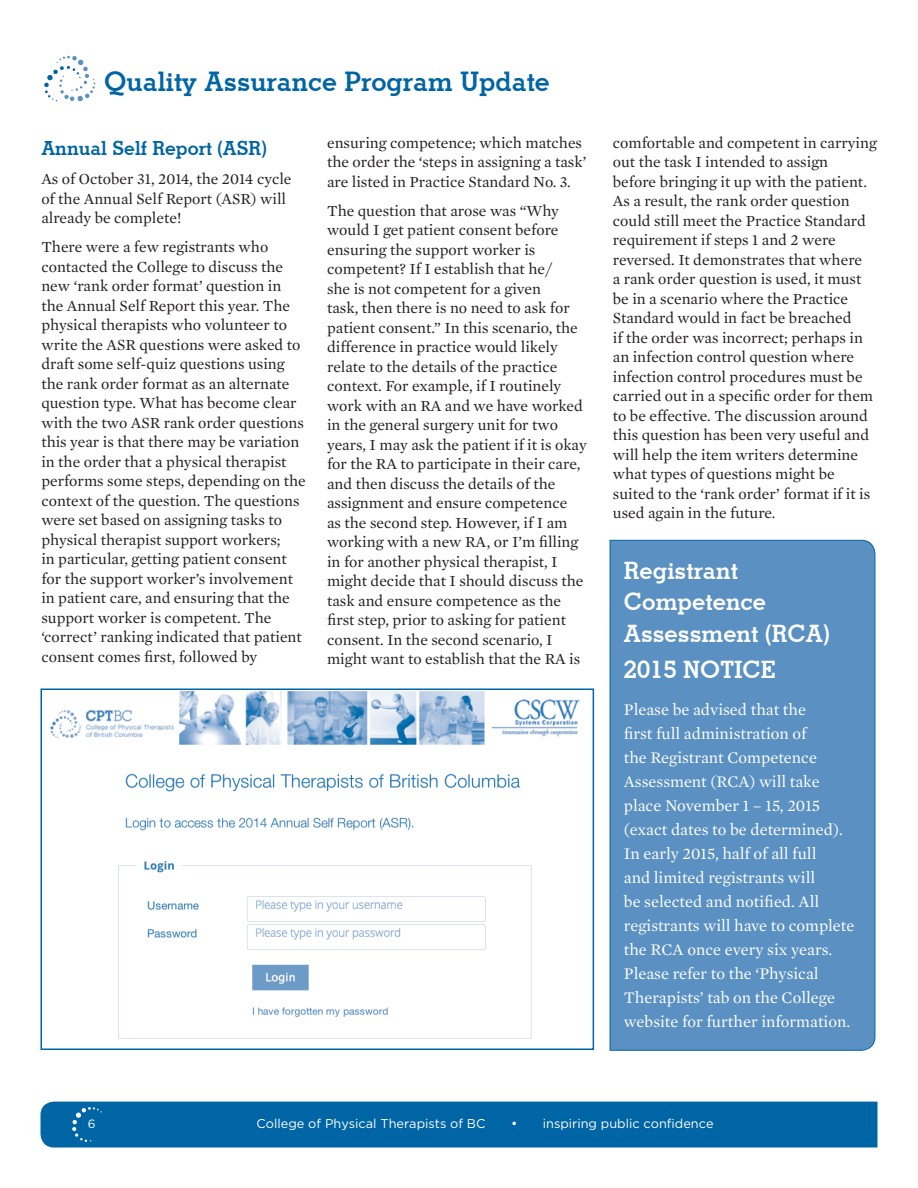
<style>
.page{position:relative;width:918px;height:1188px;background:#fff}
.page>*{position:absolute;margin:0;border:0;box-sizing:border-box;transform-origin:0 0}
.t1{font:700 27px "Stymie BT";color:#0065a4}
.t2{font:700 24px/31.5px "Stymie BT";color:#fff}
.t3{font:700 19.5px "Stymie BT";color:#0065a4}
.t4{font:16.5px/24px "Mercury Text G1 Roman";color:#fff}
.t5{font:15.75px/19.5px "Mercury Text G1 Roman";color:#231f20}
.t6{font:12.75px "Gotham";color:#fff}
.t7{font:12px "Gotham";color:#fff}
.s1{font-family:"Arrus BT";font-size:12px}
</style>
<div class="page">
<div style="left:40px;top:1102px;width:838px;height:46px;background:#0065a4"></div>
<svg style="left:44px;top:56px;width:51px;height:45px"></svg>
<img style="left:50px;top:691px;width:530px;height:348px">
<div style="left:40px;top:688px;width:554px;height:362px;border:2px solid #0065a4"></div>
<div style="left:609px;top:540px;width:267px;height:511px;background:#5a90c2"></div>
<h1 class="t1" style="left:104px;top:65px;width:447px">Quality Assurance Program Update</h1>
<p class="t3" style="left:41px;top:136px;width:227px">Annual Self Report (ASR)</p>
<p class="t5" style="left:41px;top:169px;width:252px">As of October 31, 2014, the 2014 cycle of the Annual Self Report (ASR) will already be complete!</p>
<p class="t5" style="left:41px;top:237px;width:266px">There were a few registrants who contacted the College to discuss the new ‘rank order format’ question in the Annual Self Report this year. The physical therapists who volunteer to write the ASR questions were asked to draft some self-quiz questions using the rank order format as an alternate question type. What has become clear with the two ASR rank order questions this year is that there may be variation in the order that a physical therapist performs some steps, depending on the context of the question. The questions were set based on assigning tasks to physical therapist support workers;<br>in particular, getting patient consent for the support worker’s involvement in patient care, and ensuring that the support worker is competent. The ‘correct’ ranking indicated that patient consent comes first, followed by</p>
<p class="t5" style="left:327px;top:133px;width:261px">ensuring competence; which matches the order the ‘steps in assigning a task’ are listed in Practice Standard No. 3.</p>
<p class="t5" style="left:327px;top:201px;width:261px">The question that arose was “Why would I get patient consent before ensuring the support worker is competent? If I establish that he/<br>she is not competent for a given<br>task, then there is no need to ask for patient consent.” In this scenario, the difference in practice would likely relate to the details of the practice context. For example, if I routinely work with an RA and we have worked in the general surgery unit for two years, I may ask the patient if it is okay for the RA to participate in their care, and then discuss the details of the assignment and ensure competence<br>as the second step. However, if I am working with a new RA, or I’m filling in for another physical therapist, I might decide that I should discuss the task and ensure competence as the first step, prior to asking for patient consent. In the second scenario, I might want to establish that the RA is</p>
<p class="t5" style="left:613px;top:133px;width:266px">comfortable and competent in carrying out the task I intended to assign<br>before bringing it up with the patient.<br>As a result, the rank order question could still meet the Practice Standard requirement if steps 1 and 2 were reversed. It demonstrates that where<br>a rank order question is used, it must be in a scenario where the Practice Standard would in fact be breached<br>if the order was incorrect; perhaps in an infection control question where infection control procedures must be carried out in a specific order for them to be effective. The discussion around this question has been very useful and will help the item writers determine what types of questions might be suited to the ‘rank order’ format if it is used again in the future.</p>
<h2 class="t2" style="left:624px;top:554px;width:207px">Registrant<br>Competence<br>Assessment (RCA)</h2>
<h2 class="t2" style="left:624px;top:653px;width:153px">2015 NOTICE</h2>
<p class="t4" style="left:624px;top:698px;width:232px">Please be advised that the<br>first full administration of<br>the Registrant Competence<br>Assessment (RCA) will take place November 1 – 15, 2015 (exact dates to be determined).<br>In early 2015, half of all full<br>and limited registrants will<br>be selected and notified. All registrants will have to complete the RCA once every six years.<br>Please refer to the ‘Physical<br>Therapists’ tab on the College website for further information.</p>
<p class="t7" style="left:88px;top:1117px;width:9px">6</p>
<p class="t6" style="left:257px;top:1117px;width:230px">College of Physical Therapists of BC</p>
<p class="t6" style="left:511px;top:1117px;width:204px"><span class="s1">•</span> inspiring public confidence</p>
</div>
